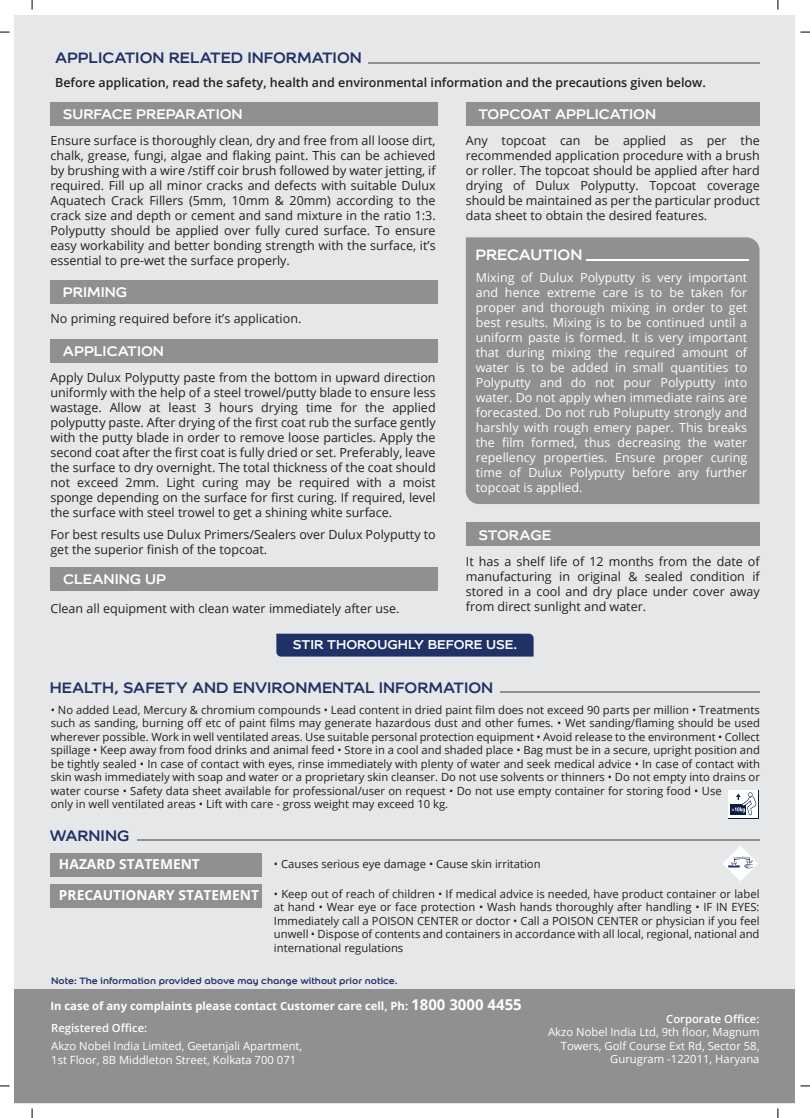
<style>
.page{position:relative;width:810px;height:1118px;background:#fff}
.page>*{position:absolute;margin:0;border:0;box-sizing:border-box;transform-origin:0 0}
.t1{font:700 16.25px "Colour Sans";color:#203165}
.t2{font:700 16.25px "Colour Sans";color:#fff}
.t3{font:700 15px "Colour Sans";color:#fff}
.t4{font:700 13.75px "Colour Sans";color:#fff}
.t5{font:700 13.75px "Open Sans";color:#fff}
.t6{font:12.5px/15px "Open Sans";color:#231f20;text-align:justify}
.t7{font:12.5px/15px "Open Sans";color:#fff;text-align:justify}
.t8{font:600 12.5px "Open Sans";color:#231f20}
.t9{font:11.25px/13.5px "Open Sans";color:#231f20;text-align:justify}
.t10{font:11.25px/13.5px "Open Sans";color:#fff}
.t11{font:700 11.25px "Open Sans";color:#fff}
.t12{font:600 11.25px "Open Sans";color:#fff}
.t13{font:700 10px "Colour Sans";color:#203165}
.s1{font-weight:700;font-size:13.75px;color:#fff}
.s2{font-size:15px}
</style>
<div class="page">
<div style="left:15px;top:15px;width:780px;height:1088px;background:#e6e7e8"></div>
<div style="left:15px;top:990px;width:780px;height:113px;background:#8f9091"></div>
<div style="left:466px;top:103px;width:293px;height:23px;background:#8f9091"></div>
<div style="left:51px;top:567px;width:387px;height:23px;background:#8f9091"></div>
<hr style="left:367px;top:62px;width:392px;height:1px;background:#8f9091">
<div style="left:50px;top:103px;width:388px;height:23px;background:#8f9091"></div>
<div style="left:50px;top:339px;width:388px;height:23px;background:#8f9091"></div>
<div style="left:466px;top:523px;width:293px;height:23px;background:#8f9091"></div>
<div style="left:50px;top:280px;width:388px;height:23px;background:#8f9091"></div>
<hr style="left:500px;top:691px;width:259px;height:1px;background:#8f9091">
<hr style="left:136px;top:839px;width:623px;height:1px;background:#8f9091">
<svg style="left:723px;top:846px;width:35px;height:35px"></svg>
<div style="left:51px;top:853px;width:211px;height:23px;background:#8f9091"></div>
<div style="left:51px;top:884px;width:211px;height:23px;background:#8f9091"></div>
<div style="left:728px;top:790px;width:30px;height:28px;background:#fff"></div>
<div style="left:730px;top:804px;width:16px;height:11px;background:#091f40"></div>
<svg style="left:731px;top:792px;width:25px;height:23px"></svg>
<div style="left:466px;top:237px;width:293px;height:267px;background:#8f9091"></div>
<hr style="left:586px;top:259px;width:162px;height:1px;background:#fff">
<div style="left:276px;top:634px;width:257px;height:22px;background:#203165"></div>
<h1 class="t1" style="left:55px;top:45px;width:308px">APPLICATION RELATED INFORMATION</h1>
<p class="t8" style="left:55px;top:73px;width:652px">Before application, read the safety, health and environmental information and the precautions given below.</p>
<p class="t3" style="left:478px;top:102px;width:179px">TOPCOAT APPLICATION</p>
<p class="t3" style="left:63px;top:102px;width:181px">SURFACE PREPARATION</p>
<p class="t6" style="left:50px;top:133px;width:386px">Ensure surface is thoroughly clean, dry and free from all loose dirt, chalk, grease, fungi, algae and flaking paint. This can be achieved by brushing with a wire /stiff coir brush followed by water jetting, if required. Fill up all minor cracks and defects with suitable Dulux Aquatech Crack Fillers (5mm, 10mm &amp; 20mm) according to the crack size and depth or cement and sand mixture in the ratio 1:3.<br>Polyputty should be applied over fully cured surface. To ensure easy workability and better bonding strength with the surface, it’s essential to pre-wet the surface properly.</p>
<p class="t6" style="left:466px;top:133px;width:295px">Any topcoat can be applied as per the recommended application procedure with a brush or roller. The topcoat should be applied after hard drying of Dulux Polyputty. Topcoat coverage should be maintained as per the particular product data sheet to obtain the desired features.</p>
<h1 class="t2" style="left:475px;top:242px;width:108px">PRECAUTION</h1>
<p class="t7" style="left:476px;top:269px;width:273px">Mixing of Dulux Polyputty is very important and hence extreme care is to be taken for proper and thorough mixing in order to get best results. Mixing is to be continued until a uniform paste is formed. It is very important that during mixing the required amount of water is to be added in small quantities to Polyputty and do not pour Polyputty into water. Do not apply when immediate rains are forecasted. Do not rub Poluputty strongly and harshly with rough emery paper. This breaks the film formed, thus decreasing the water repellency properties. Ensure proper curing time of Dulux Polyputty before any further topcoat is applied.</p>
<p class="t3" style="left:63px;top:280px;width:66px">PRIMING</p>
<p class="t6" style="left:50px;top:310px;width:252px">No priming required before it’s application.</p>
<p class="t3" style="left:63px;top:338px;width:103px">APPLICATION</p>
<p class="t6" style="left:50px;top:369px;width:386px">Apply Dulux Polyputty paste from the bottom in upward direction uniformly with the help of a steel trowel/putty blade to ensure less wastage. Allow at least 3 hours drying time for the applied polyputty paste. After drying of the first coat rub the surface gently with the putty blade in order to remove loose particles. Apply the second coat after the first coat is fully dried or set. Preferably, leave the surface to dry overnight. The total thickness of the coat should not exceed 2mm. Light curing may be required with a moist sponge depending on the surface for first curing. If required, level the surface with steel trowel to get a shining white surface.</p>
<p class="t6" style="left:50px;top:527px;width:386px">For best results use Dulux Primers/Sealers over Dulux Polyputty to get the superior finish of the topcoat.</p>
<p class="t3" style="left:478px;top:522px;width:74px">STORAGE</p>
<p class="t6" style="left:466px;top:553px;width:295px">It has a shelf life of 12 months from the date of manufacturing in original &amp; sealed condition if stored in a cool and dry place under cover away from direct sunlight and water.</p>
<p class="t3" style="left:63px;top:566px;width:104px">CLEANING UP</p>
<p class="t6" style="left:51px;top:600px;width:350px">Clean all equipment with clean water immediately after use.</p>
<p class="t4" style="left:293px;top:633px;width:226px">STIR THOROUGHLY BEFORE USE.</p>
<h1 class="t1" style="left:50px;top:674px;width:445px">HEALTH, SAFETY AND ENVIRONMENTAL INFORMATION</h1>
<p class="t9" style="left:51px;top:702px;width:710px;text-align:left">• No added Lead, Mercury &amp; chromium compounds • Lead content in dried paint film does not exceed 90 parts per million • Treatments such as sanding, burning off etc of paint films may generate hazardous dust and other fumes. • Wet sanding/flaming should be used wherever possible. Work in well ventilated areas. Use suitable personal protection equipment • Avoid release to the environment • Collect spillage • Keep away from food drinks and animal feed • Store in a cool and shaded place • Bag must be in a secure, upright position and be tightly sealed • In case of contact with eyes, rinse immediately with plenty of water and seek medical advice • In case of contact with skin wash immediately with soap and water or a proprietary skin cleanser. Do not use solvents or thinners • Do not empty into drains or water course • Safety data sheet available for professional/user on request • Do not use empty container for storing food • Use<br>only in well ventilated areas • Lift with care - gross weight may exceed 10 kg.</p>
<h1 class="t1" style="left:50px;top:822px;width:81px">WARNING</h1>
<p class="t5" style="left:59px;top:854px;width:142px">HAZARD STATEMENT</p>
<p class="t9" style="left:274px;top:857px;width:268px">• Causes serious eye damage • Cause skin irritation</p>
<p class="t9" style="left:274px;top:886px;width:487px;text-indent:-215px"><span class="s1">PRECAUTIONARY STATEMENT</span> • Keep out of reach of children • If medical advice is needed, have product container or label at hand • Wear eye or face protection • Wash hands thoroughly after handling • IF IN EYES:<br>Immediately call a POISON CENTER or doctor • Call a POISON CENTER or physician if you feel unwell • Dispose of contents and containers in accordance with all local, regional, national and international regulations</p>
<p class="t13" style="left:51px;top:972px;width:348px">Note: The information provided above may change without prior notice.</p>
<p class="t11" style="left:50px;top:997px;width:473px">In case of any complaints please contact Customer care cell, Ph: <span class="s2">1800 3000 4455</span></p>
<p class="t12" style="left:51px;top:1020px;width:98px">Registered Office:</p>
<p class="t10" style="left:51px;top:1039px;width:252px">Akzo Nobel India Limited, Geetanjali Apartment,<br>1st Floor, 8B Middleton Street, Kolkata 700 071</p>
<p class="t12" style="left:666px;top:1011px;width:95px">Corporate Office:</p>
<p class="t10" style="left:548px;top:1025px;width:213px;text-align:right">Akzo Nobel India Ltd, 9th floor, Magnum<br>Towers, Golf Course Ext Rd, Sector 58,<br>Gurugram -122011, Haryana</p>
</div>
